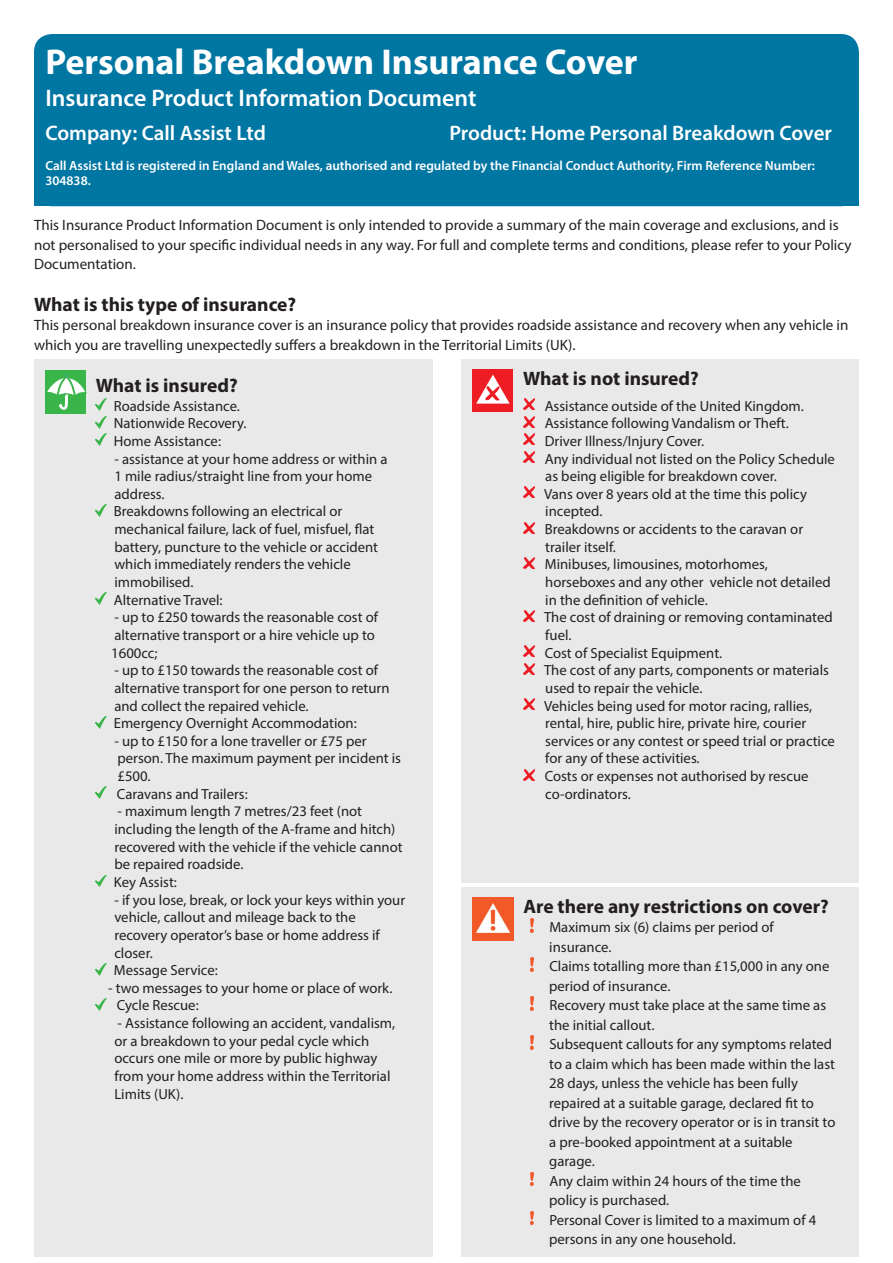
<style>
.page{position:relative;width:893px;height:1263px;background:#fff}
.page>*{position:absolute;margin:0;border:0;box-sizing:border-box;transform-origin:0 0}
.t1{font:700 36px "Myriad Pro";color:#fff}
.t2{font:600 24px "Myriad Pro";color:#fff}
.t3{font:600 21px "Myriad Pro";color:#fff}
.t4{font:700 19.5px "Myriad Pro";color:#231f20}
.t5{font:15px/19.5px "Myriad Pro";color:#231f20}
.t6{font:14.7px/17.7px "Myriad Pro";color:#231f20}
.t7{font:600 13.2px/15px "Myriad Pro";color:#fff}
</style>
<div class="page">
<div style="left:34px;top:34px;width:825px;height:172px;background:#0076a3;border-radius:18px"></div>
<div style="left:34px;top:111px;width:825px;height:95px;background:#0076a3"></div>
<div style="left:34px;top:360px;width:399px;height:896px;background:#e9e9e9"></div>
<div style="left:461px;top:359px;width:398px;height:523px;background:#e9e9e9"></div>
<div style="left:461px;top:887px;width:398px;height:369px;background:#e9e9e9"></div>
<svg style="left:96px;top:399px;width:10px;height:29px"></svg>
<svg style="left:96px;top:434px;width:10px;height:12px"></svg>
<svg style="left:96px;top:504px;width:10px;height:12px"></svg>
<svg style="left:96px;top:593px;width:10px;height:12px"></svg>
<svg style="left:96px;top:716px;width:10px;height:12px"></svg>
<svg style="left:96px;top:787px;width:10px;height:12px"></svg>
<svg style="left:96px;top:875px;width:10px;height:12px"></svg>
<svg style="left:96px;top:963px;width:10px;height:12px"></svg>
<svg style="left:96px;top:998px;width:10px;height:12px"></svg>
<svg style="left:523px;top:399px;width:11px;height:10px"></svg>
<svg style="left:523px;top:416px;width:11px;height:11px"></svg>
<svg style="left:523px;top:434px;width:11px;height:11px"></svg>
<svg style="left:523px;top:452px;width:11px;height:10px"></svg>
<svg style="left:523px;top:487px;width:11px;height:11px"></svg>
<svg style="left:523px;top:522px;width:11px;height:11px"></svg>
<svg style="left:523px;top:557px;width:11px;height:11px"></svg>
<svg style="left:523px;top:610px;width:11px;height:11px"></svg>
<svg style="left:523px;top:646px;width:11px;height:10px"></svg>
<svg style="left:523px;top:663px;width:11px;height:11px"></svg>
<svg style="left:523px;top:699px;width:11px;height:10px"></svg>
<svg style="left:523px;top:769px;width:11px;height:11px"></svg>
<svg style="left:530px;top:919px;width:4px;height:13px"></svg>
<svg style="left:530px;top:958px;width:4px;height:13px"></svg>
<svg style="left:530px;top:997px;width:4px;height:13px"></svg>
<svg style="left:530px;top:1036px;width:4px;height:13px"></svg>
<img style="left:530px;top:1172px;width:4px;height:14px">
<img style="left:530px;top:1211px;width:4px;height:14px">
<div style="left:45px;top:370px;width:41px;height:44px;background:#3ab54a"></div>
<svg style="left:47px;top:373px;width:38px;height:36px"></svg>
<div style="left:472px;top:369px;width:41px;height:43px;background:#ee1d23"></div>
<svg style="left:476px;top:375px;width:34px;height:29px"></svg>
<img style="left:472px;top:897px;width:41px;height:43px">
<p class="t1" style="left:45px;top:39px;width:594px">Personal Breakdown Insurance Cover</p>
<p class="t2" style="left:45px;top:82px;width:433px">Insurance Product Information Document</p>
<p class="t3" style="left:45px;top:120px;width:222px">Company: Call Assist Ltd</p>
<p class="t3" style="left:449px;top:120px;width:384px">Product: Home Personal Breakdown Cover</p>
<p class="t7" style="left:45px;top:158px;width:771px">Call Assist Ltd is registered in England and Wales, authorised and regulated by the Financial Conduct Authority, Firm Reference Number:<br>304838.</p>
<p class="t5" style="left:34px;top:215px;width:819px">This Insurance Product Information Document is only intended to provide a summary of the main coverage and exclusions, and is not personalised to your specific individual needs in any way. For full and complete terms and conditions, please refer to your Policy<br>Documentation.</p>
<p class="t4" style="left:34px;top:292px;width:264px">What is this type of insurance?</p>
<p class="t5" style="left:34px;top:315px;width:816px">This personal breakdown insurance cover is an insurance policy that provides roadside assistance and recovery when any vehicle in which you are travelling unexpectedly suffers a breakdown in the Territorial Limits (UK).</p>
<p class="t4" style="left:96px;top:373px;width:144px">What is insured?</p>
<p class="t6" style="left:114px;top:397px;width:128px">Roadside Assistance.</p>
<p class="t6" style="left:114px;top:414px;width:134px">Nationwide Recovery.</p>
<p class="t6" style="left:114px;top:432px;width:109px">Home Assistance:</p>
<p class="t6" style="left:114px;top:449px;width:275px">- assistance at your home address or within a</p>
<p class="t6" style="left:114px;top:467px;width:259px">1 mile radius/straight line from your home address.</p>
<p class="t6" style="left:114px;top:502px;width:266px">Breakdowns following an electrical or mechanical failure, lack of fuel, misfuel, flat battery, puncture to the vehicle or accident</p>
<p class="t6" style="left:114px;top:555px;width:238px">which immediately renders the vehicle immobilised.</p>
<p class="t6" style="left:114px;top:591px;width:110px">Alternative Travel:</p>
<p class="t6" style="left:111px;top:608px;width:268px">- up to £250 towards the reasonable cost of alternative transport or a hire vehicle up to<br>1600cc;</p>
<p class="t6" style="left:114px;top:661px;width:277px">- up to £150 towards the reasonable cost of alternative transport for one person to return and collect the repaired vehicle.</p>
<p class="t6" style="left:114px;top:714px;width:244px">Emergency Overnight Accommodation:</p>
<p class="t6" style="left:114px;top:732px;width:288px">- up to £150 for a lone traveller or £75 per person. The maximum payment per incident is £500.</p>
<p class="t6" style="left:117px;top:785px;width:132px">Caravans and Trailers:</p>
<p class="t6" style="left:114px;top:802px;width:290px">- maximum length 7 metres/23 feet (not including the length of the A-frame and hitch) recovered with the vehicle if the vehicle cannot be repaired roadside.</p>
<p class="t6" style="left:114px;top:873px;width:65px">Key Assist:</p>
<p class="t6" style="left:114px;top:890px;width:292px">- if you lose, break, or lock your keys within your vehicle, callout and mileage back to the</p>
<p class="t6" style="left:114px;top:926px;width:267px">recovery operator’s base or home address if closer.</p>
<p class="t6" style="left:114px;top:961px;width:105px">Message Service:</p>
<p class="t6" style="left:108px;top:979px;width:286px">- two messages to your home or place of work.</p>
<p class="t6" style="left:117px;top:996px;width:83px">Cycle Rescue:</p>
<p class="t6" style="left:117px;top:1014px;width:279px">- Assistance following an accident, vandalism,</p>
<p class="t6" style="left:114px;top:1032px;width:278px">or a breakdown to your pedal cycle which occurs one mile or more by public highway from your home address within the Territorial Limits (UK).</p>
<p class="t4" style="left:523px;top:366px;width:177px">What is not insured?</p>
<p class="t6" style="left:545px;top:397px;width:261px">Assistance outside of the United Kingdom.</p>
<p class="t6" style="left:545px;top:414px;width:246px">Assistance following Vandalism or Theft.</p>
<p class="t6" style="left:545px;top:432px;width:161px">Driver Illness/Injury Cover.</p>
<p class="t6" style="left:545px;top:449px;width:292px">Any individual not listed on the Policy Schedule as being eligible for breakdown cover.</p>
<p class="t6" style="left:544px;top:485px;width:264px">Vans over 8 years old at the time this policy incepted.</p>
<p class="t6" style="left:545px;top:520px;width:260px">Breakdowns or accidents to the caravan or trailer itself.</p>
<p class="t6" style="left:545px;top:555px;width:287px">Minibuses, limousines, motorhomes, horseboxes and any other vehicle not detailed in the definition of vehicle.</p>
<p class="t6" style="left:544px;top:608px;width:290px">The cost of draining or removing contaminated fuel.</p>
<p class="t6" style="left:545px;top:644px;width:179px">Cost of Specialist Equipment.</p>
<p class="t6" style="left:544px;top:661px;width:286px">The cost of any parts, components or materials used to repair the vehicle.</p>
<p class="t6" style="left:544px;top:696px;width:292px">Vehicles being used for motor racing, rallies, rental, hire, public hire, private hire, courier services or any contest or speed trial or practice for any of these activities.</p>
<p class="t6" style="left:545px;top:767px;width:265px">Costs or expenses not authorised by rescue</p>
<p class="t6" style="left:545px;top:785px;width:87px">co-ordinators.</p>
<p class="t4" style="left:523px;top:894px;width:307px">Are there any restrictions on cover?</p>
<p class="t6" style="left:549px;top:917px;width:226px;line-height:19.5px">Maximum six (6) claims per period of insurance.</p>
<p class="t6" style="left:549px;top:956px;width:282px;line-height:19.5px">Claims totalling more than £15,000 in any one period of insurance.</p>
<p class="t6" style="left:549px;top:995px;width:278px;line-height:19.5px">Recovery must take place at the same time as the initial callout.</p>
<p class="t6" style="left:549px;top:1034px;width:287px;line-height:19.5px">Subsequent callouts for any symptoms related to a claim which has been made within the last<br>28 days, unless the vehicle has been fully</p>
<p class="t6" style="left:549px;top:1093px;width:288px;line-height:19.5px">repaired at a suitable garage, declared fit to drive by the recovery operator or is in transit to a pre-booked appointment at a suitable</p>
<p class="t6" style="left:549px;top:1152px;width:47px">garage.</p>
<p class="t6" style="left:549px;top:1171px;width:253px;line-height:19.5px">Any claim within 24 hours of the time the policy is purchased.</p>
<p class="t6" style="left:549px;top:1210px;width:269px;line-height:19.5px">Personal Cover is limited to a maximum of 4 persons in any one household.</p>
</div>
